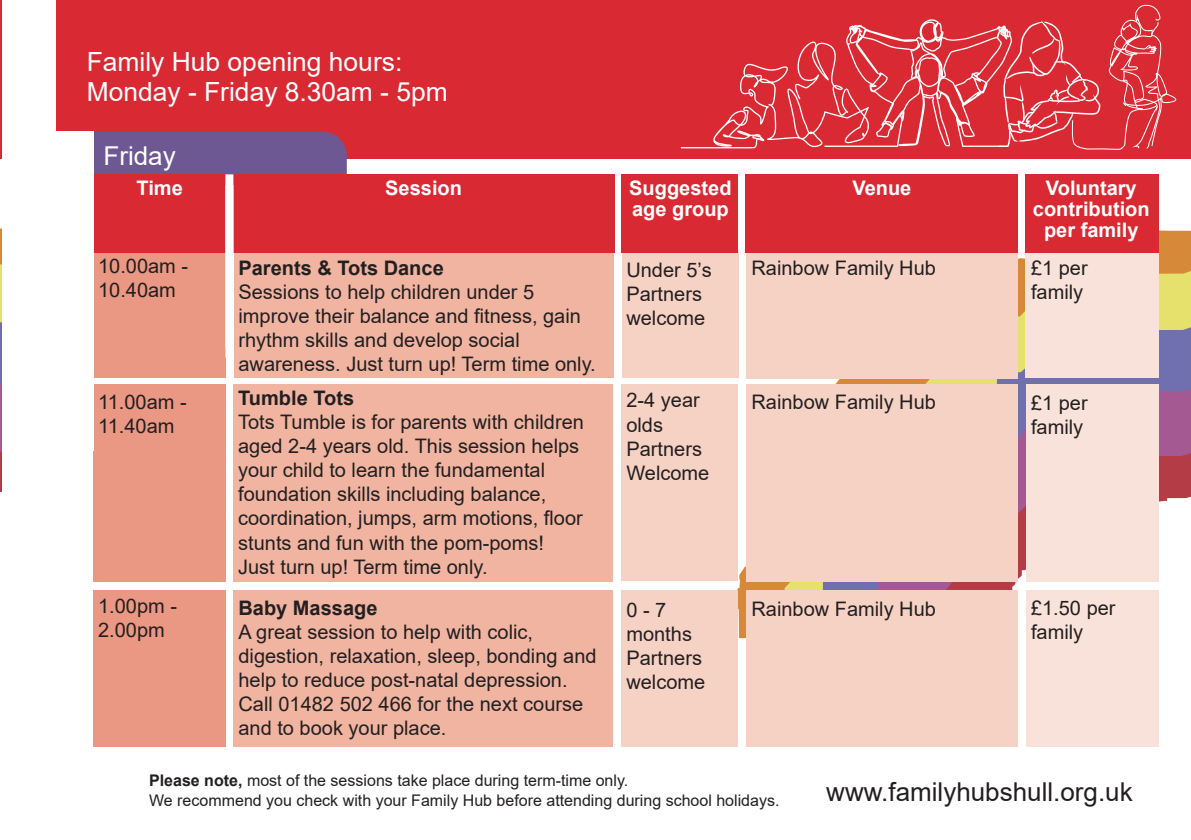
<style>
.page{position:relative;width:1191px;height:840px;background:#fff}
.page>*{position:absolute;margin:0;border:0;box-sizing:border-box;transform-origin:0 0}
.t1{font:26.4px "Arial";color:#fff}
.t2{font:26px "Arial";color:#231f20}
.t3{font:26px "Arial";color:#fff}
.t4{font:20px/24px "Arial";color:#231f20}
.t5{font:700 20px "Arial";color:#fff}
.t6{font:700 20px "Arial";color:#231f20}
.t7{font:16px "Arial";color:#231f20}
.s1{font-weight:700}
</style>
<div class="page">
<svg style="left:737px;top:230px;width:454px;height:407px"></svg>
<div style="left:234px;top:253px;width:379px;height:124px;background:#f0b4a1"></div>
<div style="left:94px;top:253px;width:131px;height:125px;background:#ea9783"></div>
<div style="left:621px;top:253px;width:117px;height:125px;background:#f6d2c5"></div>
<div style="left:746px;top:253px;width:271px;height:125px;background:#f6d2c5"></div>
<div style="left:1025px;top:253px;width:133px;height:125px;background:#f9e2d9"></div>
<div style="left:57px;top:0;width:1134px;height:159px;background:#d92a33"></div>
<svg style="left:681px;top:5px;width:495px;height:145px"></svg>
<div style="left:55px;top:132px;width:292px;height:77px;background:#6e5893;border-radius:24px"></div>
<div style="left:233px;top:384px;width:380px;height:197px;background:#f0b4a1"></div>
<div style="left:94px;top:384px;width:132px;height:197px;background:#ea9783"></div>
<div style="left:621px;top:384px;width:117px;height:197px;background:#f6d2c5"></div>
<div style="left:746px;top:384px;width:271px;height:198px;background:#f6d2c5"></div>
<div style="left:1026px;top:384px;width:132px;height:198px;background:#f9e2d9"></div>
<div style="left:621px;top:174px;width:117px;height:79px;background:#d92a33"></div>
<div style="left:746px;top:174px;width:272px;height:79px;background:#d92a33"></div>
<div style="left:1025px;top:174px;width:133px;height:79px;background:#d92a33"></div>
<div style="left:94px;top:174px;width:132px;height:79px;background:#d92a33"></div>
<div style="left:233px;top:174px;width:382px;height:79px;background:#d92a33"></div>
<div style="left:44px;top:132px;width:50px;height:319px;background:#fff"></div>
<div style="left:233px;top:590px;width:380px;height:156px;background:#f0b4a1"></div>
<div style="left:94px;top:590px;width:132px;height:156px;background:#ea9783"></div>
<div style="left:621px;top:590px;width:116px;height:156px;background:#f6d2c5"></div>
<div style="left:746px;top:590px;width:271px;height:156px;background:#f6d2c5"></div>
<div style="left:1026px;top:590px;width:132px;height:156px;background:#f9e2d9"></div>
<div style="left:225px;top:174px;width:8px;height:173px;background:#fff"></div>
<svg style="left:0;top:228px;width:1px;height:263px"></svg>
<hr style="left:0;top:0;width:1px;height:159px;background:#d92a33">
<p class="t1" style="left:87px;top:44px;width:317px">Family Hub opening hours:</p>
<p class="t1" style="left:87px;top:74px;width:362px">Monday - Friday 8.30am - 5pm</p>
<p class="t3" style="left:103px;top:138px;width:74px">Friday</p>
<p class="t5" style="left:136px;top:174px;width:48px">Time</p>
<p class="t5" style="left:385px;top:174px;width:78px">Session</p>
<p class="t4" style="left:98px;top:254px;width:92px">10.00am -<br>10.40am</p>
<p class="t6" style="left:238px;top:254px;width:207px">Parents &amp; Tots Dance</p>
<p class="t4" style="left:238px;top:280px;width:297px">Sessions to help children under 5</p>
<p class="t4" style="left:238px;top:304px;width:344px">improve their balance and fitness, gain rhythm skills and develop social</p>
<p class="t4" style="left:238px;top:352px;width:359px">awareness. Just turn up! Term time only.</p>
<p class="t4" style="left:98px;top:389px;width:90px">11.00am -</p>
<p class="t4" style="left:98px;top:413px;width:78px">11.40am</p>
<p class="t4" style="left:98px;top:594px;width:80px">1.00pm -</p>
<p class="t4" style="left:98px;top:618px;width:68px">2.00pm</p>
<p class="t6" style="left:238px;top:384px;width:117px">Tumble Tots</p>
<p class="t4" style="left:238px;top:410px;width:347px">Tots Tumble is for parents with children aged 2-4 years old. This session helps your child to learn the fundamental</p>
<p class="t4" style="left:238px;top:482px;width:309px">foundation skills including balance,</p>
<p class="t4" style="left:238px;top:506px;width:346px">coordination, jumps, arm motions, floor stunts and fun with the pom-poms!</p>
<p class="t4" style="left:238px;top:554px;width:251px">Just turn up! Term time only.</p>
<p class="t6" style="left:238px;top:594px;width:140px">Baby Massage</p>
<p class="t4" style="left:238px;top:620px;width:296px">A great session to help with colic,</p>
<p class="t4" style="left:238px;top:644px;width:359px">digestion, relaxation, sleep, bonding and help to reduce post-natal depression.</p>
<p class="t4" style="left:238px;top:692px;width:346px">Call 01482 502 466 for the next course and to book your place.</p>
<p class="t5" style="left:629px;top:174px;width:104px">Suggested</p>
<p class="t5" style="left:632px;top:195px;width:98px">age group</p>
<p class="t4" style="left:626px;top:257px;width:87px">Under 5’s</p>
<p class="t4" style="left:626px;top:281px;width:80px">Partners welcome</p>
<p class="t5" style="left:852px;top:174px;width:60px">Venue</p>
<p class="t5" style="left:1046px;top:174px;width:92px">Voluntary</p>
<p class="t5" style="left:1033px;top:195px;width:118px">contribution</p>
<p class="t5" style="left:1044px;top:216px;width:96px">per family</p>
<p class="t4" style="left:751px;top:256px;width:186px">Rainbow Family Hub</p>
<p class="t4" style="left:1031px;top:256px;width:58px">£1 per</p>
<p class="t4" style="left:1031px;top:280px;width:54px">family</p>
<p class="t4" style="left:626px;top:388px;width:75px">2-4 year olds</p>
<p class="t4" style="left:626px;top:436px;width:77px">Partners</p>
<p class="t4" style="left:626px;top:460px;width:84px">Welcome</p>
<p class="t4" style="left:751px;top:389px;width:186px">Rainbow Family Hub</p>
<p class="t4" style="left:1031px;top:390px;width:58px">£1 per</p>
<p class="t4" style="left:1031px;top:414px;width:54px">family</p>
<p class="t4" style="left:626px;top:597px;width:67px">0 - 7 months</p>
<p class="t4" style="left:626px;top:645px;width:80px">Partners welcome</p>
<p class="t4" style="left:751px;top:596px;width:186px">Rainbow Family Hub</p>
<p class="t4" style="left:1031px;top:596px;width:86px">£1.50 per family</p>
<p class="t7" style="left:149px;top:769px;width:481px"><span class="s1">Please note,</span> most of the sessions take place during term-time only.</p>
<p class="t7" style="left:149px;top:788px;width:632px">We recommend you check with your Family Hub before attending during school holidays.</p>
<p class="t2" style="left:826px;top:773px;width:308px">www.familyhubshull.org.uk</p>
</div>
